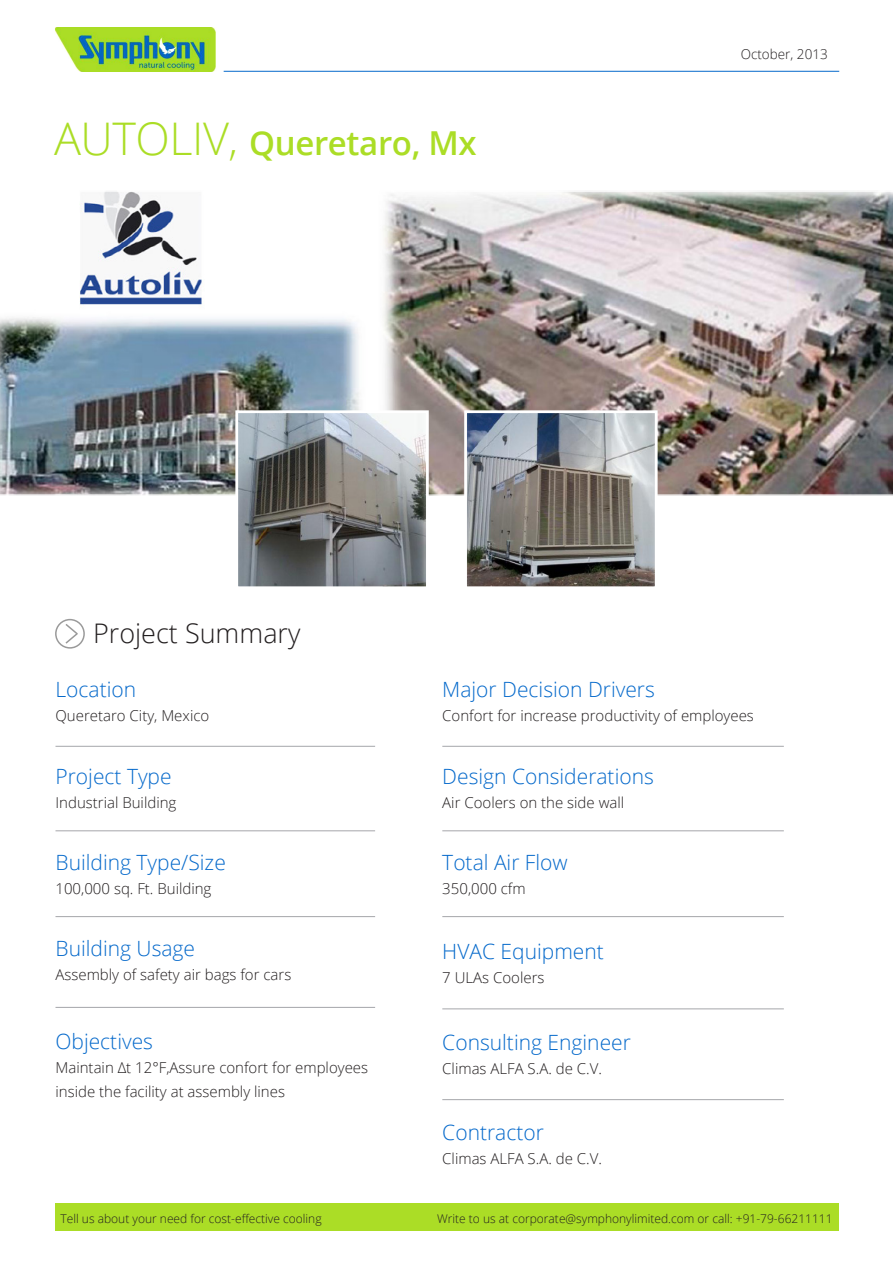
<style>
.page{position:relative;width:893px;height:1263px;background:#fff}
.page>*{position:absolute;margin:0;border:0;box-sizing:border-box;transform-origin:0 0}
.t1{font:600 33px "Open Sans";letter-spacing:-.01em;color:#abdd26}
.t2{font:300 27px "Open Sans";color:#231f20}
.t3{font:300 21px "Open Sans";color:#0569cb}
.t4{font:300 15px/24px "Open Sans";color:#231f20}
.t5{font:300 13.5px "Open Sans";color:#231f20}
.t6{font:300 12px "Open Sans";color:#231f20}
.s1{font-weight:300;font-size:45px}
</style>
<div class="page">
<div style="left:55px;top:1204px;width:783px;height:27px;background:#abdd26"></div>
<img style="left:55px;top:27px;width:161px;height:45px">
<hr style="left:224px;top:71px;width:615px;height:1px;background:#0569cb">
<img style="left:0;top:191px;width:893px;height:305px">
<svg style="left:55px;top:618px;width:30px;height:31px"></svg>
<img style="left:468px;top:414px;width:186px;height:171px">
<div style="left:464px;top:410px;width:194px;height:179px;border:3px solid #fff"></div>
<img style="left:239px;top:414px;width:186px;height:171px">
<div style="left:235px;top:410px;width:194px;height:179px;border:3px solid #fff"></div>
<hr style="left:56px;top:746px;width:319px;height:1px;background:#a5a6aa">
<hr style="left:442px;top:746px;width:342px;height:1px;background:#a5a6aa">
<hr style="left:56px;top:830px;width:319px;height:1px;background:#a5a6aa">
<hr style="left:442px;top:830px;width:342px;height:1px;background:#a5a6aa">
<hr style="left:56px;top:916px;width:319px;height:1px;background:#a5a6aa">
<hr style="left:442px;top:916px;width:342px;height:1px;background:#a5a6aa">
<hr style="left:56px;top:1007px;width:319px;height:1px;background:#a5a6aa">
<hr style="left:442px;top:1008px;width:342px;height:1px;background:#a5a6aa">
<hr style="left:442px;top:1099px;width:342px;height:1px;background:#a5a6aa">
<p class="t1" style="left:54px;top:120px;width:424px"><span class="s1">AUTOLIV,</span> Queretaro, Mx</p>
<p class="t5" style="left:741px;top:45px;width:89px">October, 2013</p>
<p class="t2" style="left:93px;top:614px;width:209px">Project Summary</p>
<p class="t3" style="left:56px;top:675px;width:82px">Location</p>
<p class="t4" style="left:56px;top:704px;width:155px">Queretaro City, Mexico</p>
<p class="t3" style="left:56px;top:762px;width:118px">Project Type</p>
<p class="t4" style="left:56px;top:790px;width:122px">Industrial Building</p>
<p class="t3" style="left:56px;top:848px;width:172px">Building Type/Size</p>
<p class="t4" style="left:56px;top:876px;width:157px">100,000 sq. Ft. Building</p>
<p class="t3" style="left:56px;top:934px;width:141px">Building Usage</p>
<p class="t4" style="left:56px;top:962px;width:237px">Assembly of safety air bags for cars</p>
<p class="t3" style="left:56px;top:1026px;width:99px">Objectives</p>
<p class="t4" style="left:56px;top:1055px;width:314px">Maintain Δt 12°F,Assure confort for employees inside the facility at assembly lines</p>
<p class="t3" style="left:442px;top:675px;width:214px">Major Decision Drivers</p>
<p class="t4" style="left:442px;top:704px;width:313px">Confort for increase productivity of employees</p>
<p class="t3" style="left:442px;top:762px;width:213px">Design Considerations</p>
<p class="t4" style="left:442px;top:790px;width:183px">Air Coolers on the side wall</p>
<p class="t3" style="left:442px;top:848px;width:127px">Total Air Flow</p>
<p class="t4" style="left:442px;top:876px;width:85px">350,000 cfm</p>
<p class="t3" style="left:442px;top:936px;width:163px">HVAC Equipment</p>
<p class="t4" style="left:442px;top:965px;width:104px">7 ULAs Coolers</p>
<p class="t3" style="left:442px;top:1028px;width:190px">Consulting Engineer</p>
<p class="t4" style="left:442px;top:1056px;width:161px">Climas ALFA S.A. de C.V.</p>
<p class="t3" style="left:442px;top:1118px;width:103px">Contractor</p>
<p class="t4" style="left:442px;top:1146px;width:161px">Climas ALFA S.A. de C.V.</p>
<p class="t6" style="left:61px;top:1210px;width:263px">Tell us about your need for cost-effective cooling</p>
<p class="t6" style="left:437px;top:1210px;width:397px">Write to us at corporate@symphonylimited.com or call: +91-79-66211111</p>
</div>
